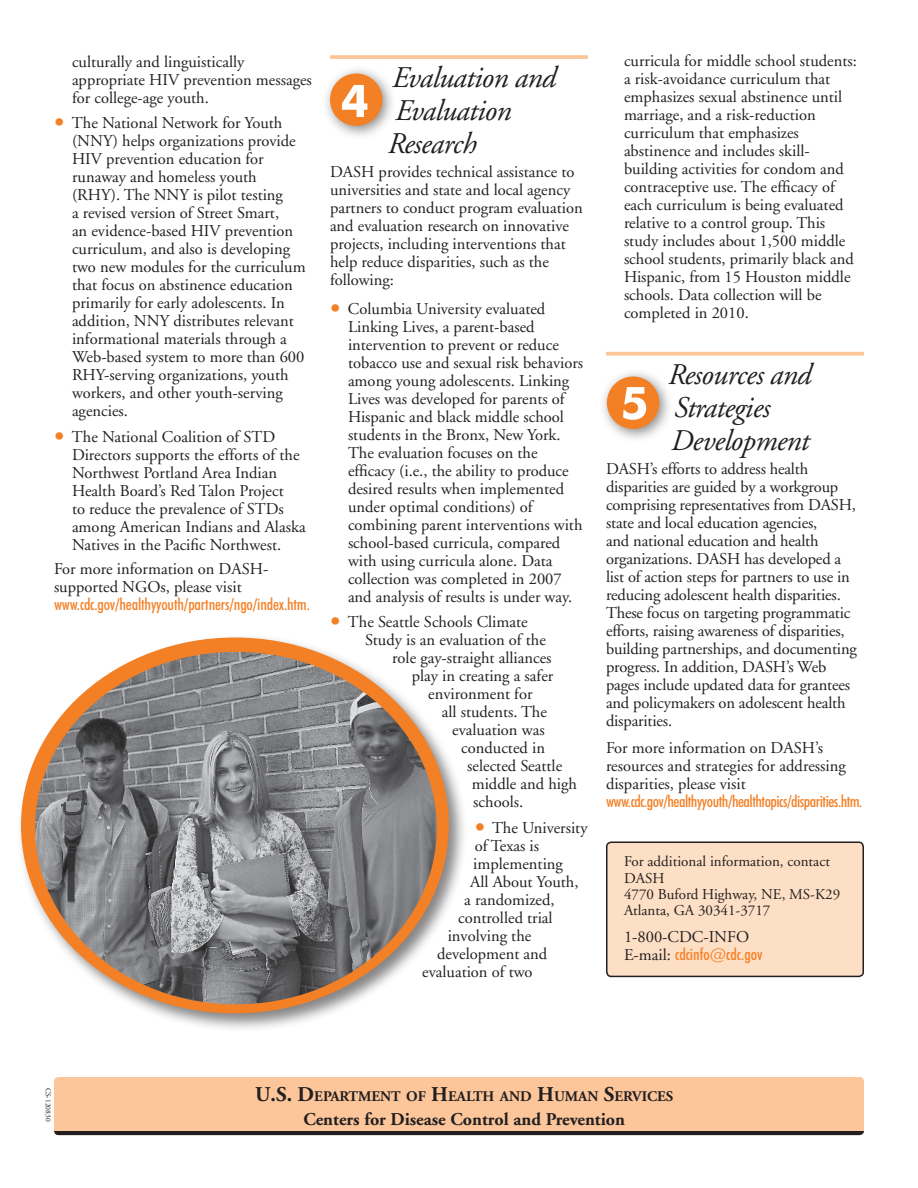
<style>
.page{position:relative;width:918px;height:1188px;background:#fff}
.page>*{position:absolute;margin:0;border:0;box-sizing:border-box;transform-origin:0 0}
.t1{font:italic 30px/33px "Adobe Garamond";letter-spacing:-.02em;color:#231f20}
.Body{font:700 18px "Adobe Garamond";color:#231f20}
.Bullet_1{font:16.5px/18px "Adobe Garamond";color:#231f20}
.Body-2{font:16.5px/18px "Adobe Garamond";letter-spacing:-.01em;color:#231f20}
.Body-3{font:15px/16.4px "Adobe Garamond";color:#231f20}
.Body-4{font:700 14.7px "Adobe Garamond";color:#231f20}
.t2{font:7.5px "Adobe Garamond";color:#231f20}
.s1{font-size:27px;color:#f48026}
.s2{font-family:"Futura BT";font-weight:500;font-stretch:condensed;color:#f48026}
.s3{font-size:21px}
</style>
<div class="page">
<svg style="left:330px;top:55px;width:258px;height:4px"></svg>
<svg style="left:606px;top:352px;width:258px;height:4px"></svg>
<div style="left:54px;top:1077px;width:810px;height:58px;background:#fcc69a;border-radius:4px"></div>
<hr style="left:54px;top:1131px;width:810px;height:4px;background:#231f20">
<div style="left:16px;top:633px;width:458px;height:406px;background:#231f20;opacity:.55"></div>
<div style="left:21px;top:638px;width:428px;height:375px;background:#f48026;border-radius:50%"></div>
<img style="left:34px;top:651px;width:404px;height:354px">
<div style="left:607px;top:842px;width:256px;height:134px;background:#fddfc5;border-radius:4px"></div>
<div style="left:606px;top:842px;width:258px;height:135px;border:2px solid #231f20;border-radius:4px"></div>
<div style="left:321px;top:64px;width:83px;height:83px;background:#231f20;opacity:.54"></div>
<div style="left:330px;top:73px;width:52px;height:53px;background:#f48026;border-radius:50%"></div>
<svg style="left:342px;top:85px;width:25px;height:32px"></svg>
<div style="left:598px;top:367px;width:82px;height:83px;background:#231f20;opacity:.54"></div>
<div style="left:607px;top:376px;width:52px;height:53px;background:#f48026;border-radius:50%"></div>
<svg style="left:623px;top:387px;width:23px;height:33px"></svg>
<p class="Bullet_1" style="left:72px;top:53px;width:241px">culturally and linguistically appropriate HIV prevention messages for college-age youth.</p>
<p class="Bullet_1" style="left:72px;top:114px;width:235px;text-indent:-18px"><span class="s1">•</span> The National Network for Youth (NNY) helps organizations provide<br>HIV prevention education for runaway and homeless youth (RHY). The NNY is pilot testing<br>a revised version of Street Smart,<br>an evidence-based HIV prevention curriculum, and also is developing two new modules for the curriculum that focus on abstinence education primarily for early adolescents. In addition, NNY distributes relevant informational materials through a<br>Web-based system to more than 600<br>RHY-serving organizations, youth workers, and other youth-serving agencies.</p>
<p class="Bullet_1" style="left:72px;top:428px;width:235px;text-indent:-18px"><span class="s1">•</span> The National Coalition of STD Directors supports the efforts of the Northwest Portland Area Indian Health Board’s Red Talon Project<br>to reduce the prevalence of STDs among American Indians and Alaska Natives in the Pacific Northwest.</p>
<p class="Body-2" style="left:54px;top:560px;width:257px">For more information on DASH&shy;supported NGOs, please visit <span class="s2">www.cdc.gov/healthyyouth/partners/ngo/index.htm.</span></p>
<h2 class="t1" style="left:388px;top:62px;width:170px">Evaluation and<br>Evaluation<br>Research</h2>
<p class="Body-2" style="left:330px;top:164px;width:254px">DASH provides technical assistance to universities and state and local agency partners to conduct program evaluation and evaluation research on innovative projects, including interventions that help reduce disparities, such as the following:</p>
<p class="Bullet_1" style="left:348px;top:300px;width:237px;text-indent:-18px"><span class="s1">•</span> Columbia University evaluated Linking Lives, a parent-based intervention to prevent or reduce tobacco use and sexual risk behaviors among young adolescents. Linking Lives was developed for parents of Hispanic and black middle school students in the Bronx, New York.<br>The evaluation focuses on the efficacy (i.e., the ability to produce desired results when implemented under optimal conditions) of combining parent interventions with school-based curricula, compared with using curricula alone. Data collection was completed in 2007 and analysis of results is under way.</p>
<p class="Bullet_1" style="left:330px;top:614px;width:199px"><span class="s1">•</span> The Seattle Schools Climate</p>
<p class="Bullet_1" style="left:365px;top:632px;width:182px">Study is an evaluation of the</p>
<p class="Bullet_1" style="left:392px;top:650px;width:161px">role gay-straight alliances</p>
<p class="Bullet_1" style="left:412px;top:668px;width:143px">play in creating a safer</p>
<p class="Bullet_1" style="left:428px;top:686px;width:106px">environment for</p>
<p class="Bullet_1" style="left:442px;top:704px;width:107px">all students. The</p>
<p class="Bullet_1" style="left:452px;top:722px;width:94px">evaluation was</p>
<p class="Bullet_1" style="left:461px;top:740px;width:85px">conducted in</p>
<p class="Bullet_1" style="left:467px;top:758px;width:97px">selected Seattle</p>
<p class="Bullet_1" style="left:472px;top:776px;width:107px">middle and high</p>
<p class="Bullet_1" style="left:473px;top:794px;width:51px">schools.</p>
<p class="Bullet_1" style="left:475px;top:819px;width:114px"><span class="s1">•</span> The University</p>
<p class="Bullet_1" style="left:475px;top:837px;width:66px">of Texas is</p>
<p class="Bullet_1" style="left:473px;top:855px;width:91px">implementing</p>
<p class="Bullet_1" style="left:470px;top:873px;width:110px">All About Youth,</p>
<p class="Bullet_1" style="left:464px;top:891px;width:92px">a randomized,</p>
<p class="Bullet_1" style="left:458px;top:909px;width:96px">controlled trial</p>
<p class="Bullet_1" style="left:448px;top:927px;width:85px">involving the</p>
<p class="Bullet_1" style="left:437px;top:945px;width:112px">development and</p>
<p class="Bullet_1" style="left:422px;top:963px;width:112px">evaluation of two</p>
<p class="Bullet_1" style="left:624px;top:52px;width:234px">curricula for middle school students: a risk-avoidance curriculum that emphasizes sexual abstinence until marriage, and a risk-reduction curriculum that emphasizes abstinence and includes skill&shy;building activities for condom and contraceptive use. The efficacy of each curriculum is being evaluated relative to a control group. This study includes about 1,500 middle school students, primarily black and Hispanic, from 15 Houston middle schools. Data collection will be completed in 2010.</p>
<h2 class="t1" style="left:668px;top:359px;width:145px">Resources and<br>Strategies<br>Development</h2>
<p class="Body-2" style="left:606px;top:460px;width:252px">DASH’s efforts to address health disparities are guided by a workgroup comprising representatives from DASH, state and local education agencies,<br>and national education and health organizations. DASH has developed a list of action steps for partners to use in reducing adolescent health disparities.<br>These focus on targeting programmatic efforts, raising awareness of disparities, building partnerships, and documenting progress. In addition, DASH’s Web pages include updated data for grantees and policymakers on adolescent health disparities.</p>
<p class="Body-2" style="left:606px;top:739px;width:258px">For more information on DASH’s resources and strategies for addressing disparities, please visit <span class="s2">www.cdc.gov/healthyyouth/healthtopics/disparities.htm.</span></p>
<p class="Body-3" style="left:624px;top:854px;width:218px">For additional information, contact<br>DASH<br>4770 Buford Highway, NE, MS-K29<br>Atlanta, GA 30341-3717</p>
<p class="Body-2" style="left:624px;top:928px;width:140px">1-800-CDC-INFO<br>E-mail: <span class="s2">cdcinfo@cdc.gov</span></p>
<p class="t2" style="left:52px;top:1088px;width:35px;rotate:90deg">CS-120830</p>
<p class="Body-4" style="left:255px;top:1089px;width:419px"><span class="s3">U.S. D</span>EPARTMENT OF <span class="s3">H</span>EALTH AND <span class="s3">H</span>UMAN <span class="s3">S</span>ERVICES</p>
<p class="Body" style="left:303px;top:1110px;width:323px">Centers for Disease Control and Prevention</p>
</div>
